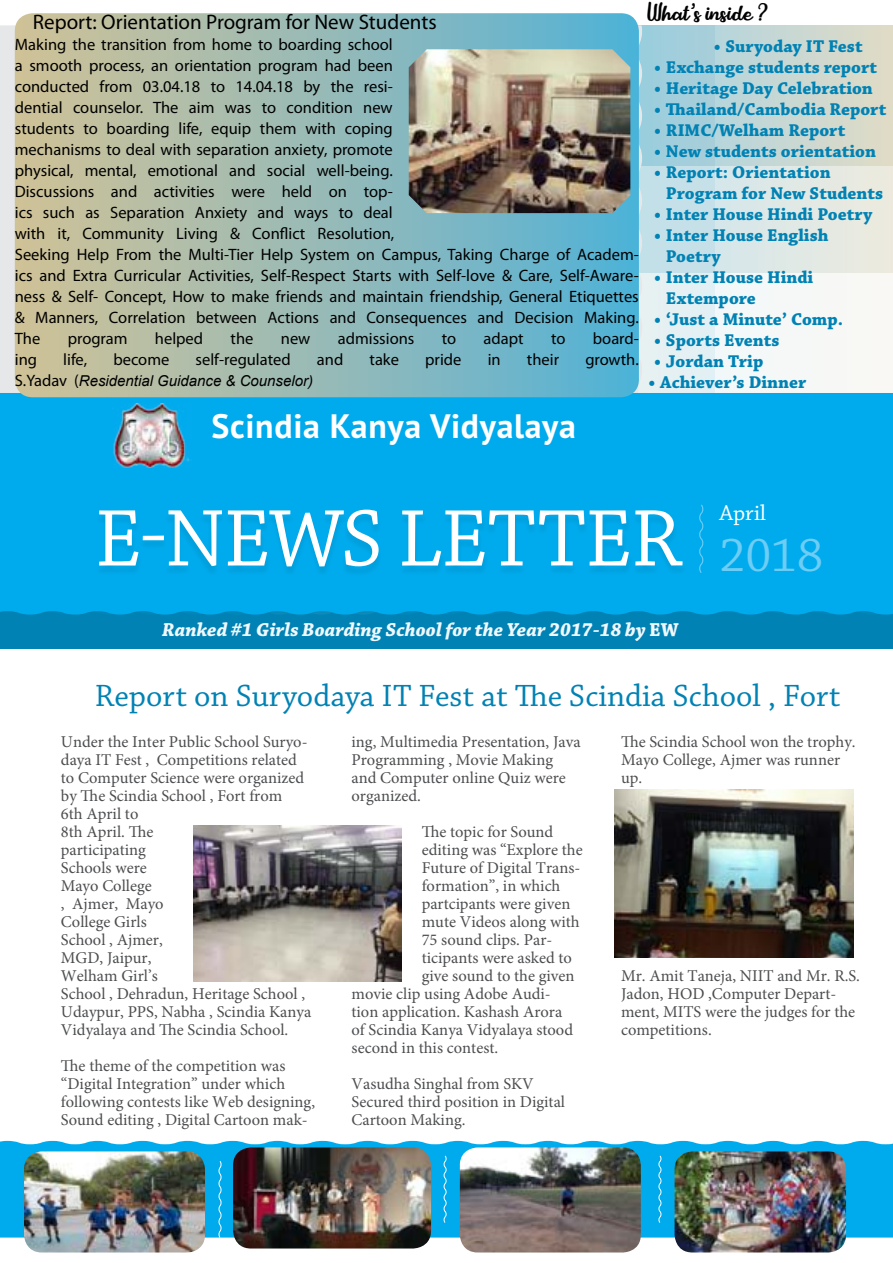
<style>
.page{position:relative;width:893px;height:1263px;background:#fff}
.page>*{position:absolute;margin:0;border:0;box-sizing:border-box;transform-origin:0 0}
.t1{font:84.6px "Chaparral Pro";letter-spacing:-.015em;color:#fff}
.t2{font:49.35px "Chaparral Pro";color:#6ecdf5}
.t3{font:700 33.9px "PT Sans";letter-spacing:.02em;color:#fff}
.t4{font:32.4px "Chaparral Pro";color:#0082b4}
.t5{font:22.65px "Chaparral Pro";color:#fff}
.t6{font:21px "Myriad Pro";color:#000}
.t7{font:italic 700 19.8px "Chaparral Pro";color:#eef8fd}
.t8{font:700 18px/21px "Chaparral Pro";color:#0082b4}
.t9{font:18px "Stika";color:#000}
.t10{font:16.5px/18px "Minion Pro";color:#4c4d4f}
.t11{font:16.5px/21px "Myriad Pro";color:#000}
.t12{font:italic 15px "Arial";color:#000}
.s1{font-family:"Myriad Pro";font-style:normal;font-size:16.5px}
.s2{font-style:normal}
</style>
<div class="page">
<svg style="left:715px;top:25px;width:178px;height:368px"></svg>
<svg style="left:642px;top:25px;width:73px;height:368px"></svg>
<svg style="left:0;top:25px;width:642px;height:368px;fill:#e6e7e8"></svg>
<div style="left:0;top:411px;width:893px;height:237px;background:#0082b4"></div>
<div style="left:0;top:393px;width:893px;height:221px;background:#00abed"></div>
<svg style="left:0;top:1141px;width:893px;height:96px;fill:#00abed"></svg>
<img style="left:194px;top:825px;width:208px;height:156px">
<div style="left:95px;top:512px;width:591px;height:66px;background:#0082b4;opacity:.3"></div>
<img style="left:614px;top:790px;width:240px;height:167px">
<svg style="left:15px;top:13px;width:624px;height:384px"></svg>
<img style="left:409px;top:49px;width:221px;height:164px">
<img style="left:24px;top:1151px;width:181px;height:101px">
<img style="left:233px;top:1147px;width:198px;height:101px">
<img style="left:675px;top:1151px;width:171px;height:101px">
<img style="left:112px;top:403px;width:80px;height:65px">
<svg style="left:698px;top:503px;width:7px;height:71px"></svg>
<svg style="left:218px;top:1160px;width:4px;height:78px"></svg>
<svg style="left:443px;top:1155px;width:4px;height:68px"></svg>
<svg style="left:657px;top:1155px;width:5px;height:68px"></svg>
<img style="left:460px;top:1147px;width:181px;height:105px">
<p class="t6" style="left:33px;top:9px;width:405px">Report: Orientation Program for New Students</p>
<p class="t11" style="left:15px;top:34px;width:625px">Making the transition from home to boarding school<br>a smooth process, an orientation program had been<br>conducted from 03.04.18 to 14.04.18 by the resi-<br>dential counselor. The aim was to condition new<br>students to boarding life, equip them with coping<br>mechanisms to deal with separation anxiety, promote<br>physical, mental, emotional and social well-being.<br>Discussions and activities were held on top-<br>ics such as Separation Anxiety and ways to deal<br>with it, Community Living &amp; Conflict Resolution,<br>Seeking Help From the Multi-Tier Help System on Campus, Taking Charge of Academ&shy;ics and Extra Curricular Activities, Self-Respect Starts with Self-love &amp; Care, Self-Aware&shy;ness &amp; Self- Concept, How to make friends and maintain friendship, General Etiquettes &amp; Manners, Correlation between Actions and Consequences and Decision Making.<br>The</p>
<p class="t11" style="left:68px;top:328px;width:61px">program</p>
<p class="t11" style="left:155px;top:328px;width:50px">helped</p>
<p class="t11" style="left:231px;top:328px;width:24px">the</p>
<p class="t11" style="left:281px;top:328px;width:31px">new</p>
<p class="t11" style="left:338px;top:328px;width:78px">admissions</p>
<p class="t11" style="left:442px;top:328px;width:16px">to</p>
<p class="t11" style="left:484px;top:328px;width:42px">adapt</p>
<p class="t11" style="left:551px;top:328px;width:16px">to</p>
<p class="t11" style="left:593px;top:328px;width:48px">board-</p>
<p class="t11" style="left:15px;top:349px;width:24px">ing</p>
<p class="t11" style="left:63px;top:349px;width:25px">life,</p>
<p class="t11" style="left:113px;top:349px;width:58px">become</p>
<p class="t11" style="left:196px;top:349px;width:97px">self-regulated</p>
<p class="t11" style="left:317px;top:349px;width:28px">and</p>
<p class="t11" style="left:370px;top:349px;width:31px">take</p>
<p class="t11" style="left:425px;top:349px;width:38px">pride</p>
<p class="t11" style="left:488px;top:349px;width:15px">in</p>
<p class="t11" style="left:527px;top:349px;width:34px">their</p>
<p class="t11" style="left:585px;top:349px;width:55px">growth.</p>
<p class="t12" style="left:15px;top:371px;width:300px"><span class="s1">S.Yadav (</span>Residential Guidance &amp; Counselor)</p>
<p class="t9" style="left:646px;top:-3px;width:123px">What’s inside ?</p>
<p class="t8" style="left:713px;top:36px;width:151px">• Suryoday IT Fest</p>
<p class="t8" style="left:654px;top:57px;width:225px">• Exchange students report</p>
<p class="t8" style="left:654px;top:78px;width:221px">• Heritage Day Celebration</p>
<p class="t8" style="left:654px;top:99px;width:234px">• Thailand/Cambodia Report</p>
<p class="t8" style="left:654px;top:120px;width:193px">• RIMC/Welham Report</p>
<p class="t8" style="left:654px;top:141px;width:224px">• New students orientation</p>
<p class="t8" style="left:666px;top:162px;width:219px;text-indent:-12px">• Report: Orientation<br>Program for New Students</p>
<p class="t8" style="left:654px;top:204px;width:220px">• Inter House Hindi Poetry</p>
<p class="t8" style="left:666px;top:225px;width:164px;text-indent:-12px">• Inter House English<br>Poetry</p>
<p class="t8" style="left:666px;top:267px;width:149px;text-indent:-12px">• Inter House Hindi<br>Extempore</p>
<p class="t8" style="left:654px;top:309px;width:191px">• ‘Just a Minute’ Comp.</p>
<p class="t8" style="left:654px;top:330px;width:127px">• Sports Events</p>
<p class="t8" style="left:654px;top:351px;width:111px">• Jordan Trip</p>
<p class="t8" style="left:648px;top:373px;width:160px">• Achiever’s Dinner</p>
<h3 class="t3" style="left:212px;top:404px;width:366px">Scindia Kanya Vidyalaya</h3>
<h1 class="t1" style="left:95px;top:492px;width:588px">e-news letter</h1>
<h3 class="t5" style="left:719px;top:500px;width:48px">April</h3>
<h2 class="t2" style="left:719px;top:527px;width:105px">2018</h2>
<p class="t7" style="left:162px;top:618px;width:518px">Ranked #1 Girls Boarding School for the Year 2017-18 by <span class="s2">EW</span></p>
<h3 class="t4" style="left:95px;top:678px;width:747px">Report on Suryodaya IT Fest at The Scindia School , Fort</h3>
<p class="t10" style="left:61px;top:733px;width:252px">Under the Inter Public School Suryo&shy;daya IT Fest , Competitions related to Computer Science were organized by The Scindia School , Fort from<br>6th April to<br>8th April. The<br>participating<br>Schools were<br>Mayo College<br>, Ajmer, Mayo<br>College Girls<br>School , Ajmer,<br>MGD, Jaipur,<br>Welham Girl’s<br>School , Dehradun, Heritage School ,<br>Udaypur, PPS, Nabha , Scindia Kanya<br>Vidyalaya and The Scindia School.</p>
<p class="t10" style="left:61px;top:1057px;width:256px">The theme of the competition was “Digital Integration” under which following contests like Web designing, Sound editing , Digital Cartoon mak-</p>
<p class="t10" style="left:621px;top:733px;width:236px">The Scindia School won the trophy.<br>Mayo College, Ajmer was runner up.</p>
<p class="t10" style="left:352px;top:733px;width:231px">ing, Multimedia Presentation, Java<br>Programming , Movie Making and Computer online Quiz were organized.</p>
<p class="t10" style="left:422px;top:823px;width:133px">The topic for Sound</p>
<p class="t10" style="left:422px;top:841px;width:162px">editing was “Explore the</p>
<p class="t10" style="left:422px;top:859px;width:160px">Future of Digital Trans-</p>
<p class="t10" style="left:422px;top:877px;width:140px">formation”, in which</p>
<p class="t10" style="left:422px;top:895px;width:150px">partcipants were given</p>
<p class="t10" style="left:422px;top:913px;width:159px">mute Videos along with</p>
<p class="t10" style="left:422px;top:931px;width:132px">75 sound clips. Par-</p>
<p class="t10" style="left:422px;top:949px;width:152px">ticipants were asked to</p>
<p class="t10" style="left:422px;top:967px;width:154px">give sound to the given</p>
<p class="t10" style="left:352px;top:985px;width:201px">movie clip using Adobe Audi-</p>
<p class="t10" style="left:352px;top:1003px;width:212px">tion application. Kashash Arora</p>
<p class="t10" style="left:352px;top:1021px;width:223px">of Scindia Kanya Vidyalaya stood</p>
<p class="t10" style="left:352px;top:1039px;width:148px">second in this contest.</p>
<p class="t10" style="left:352px;top:1075px;width:215px">Vasudha Singhal from SKV<br>Secured third position in Digital<br>Cartoon Making.</p>
<p class="t10" style="left:621px;top:967px;width:240px">Mr. Amit Taneja, NIIT and Mr. R.S.<br>Jadon, HOD ,Computer Depart&shy;ment, MITS were the judges for the competitions.</p>
</div>
